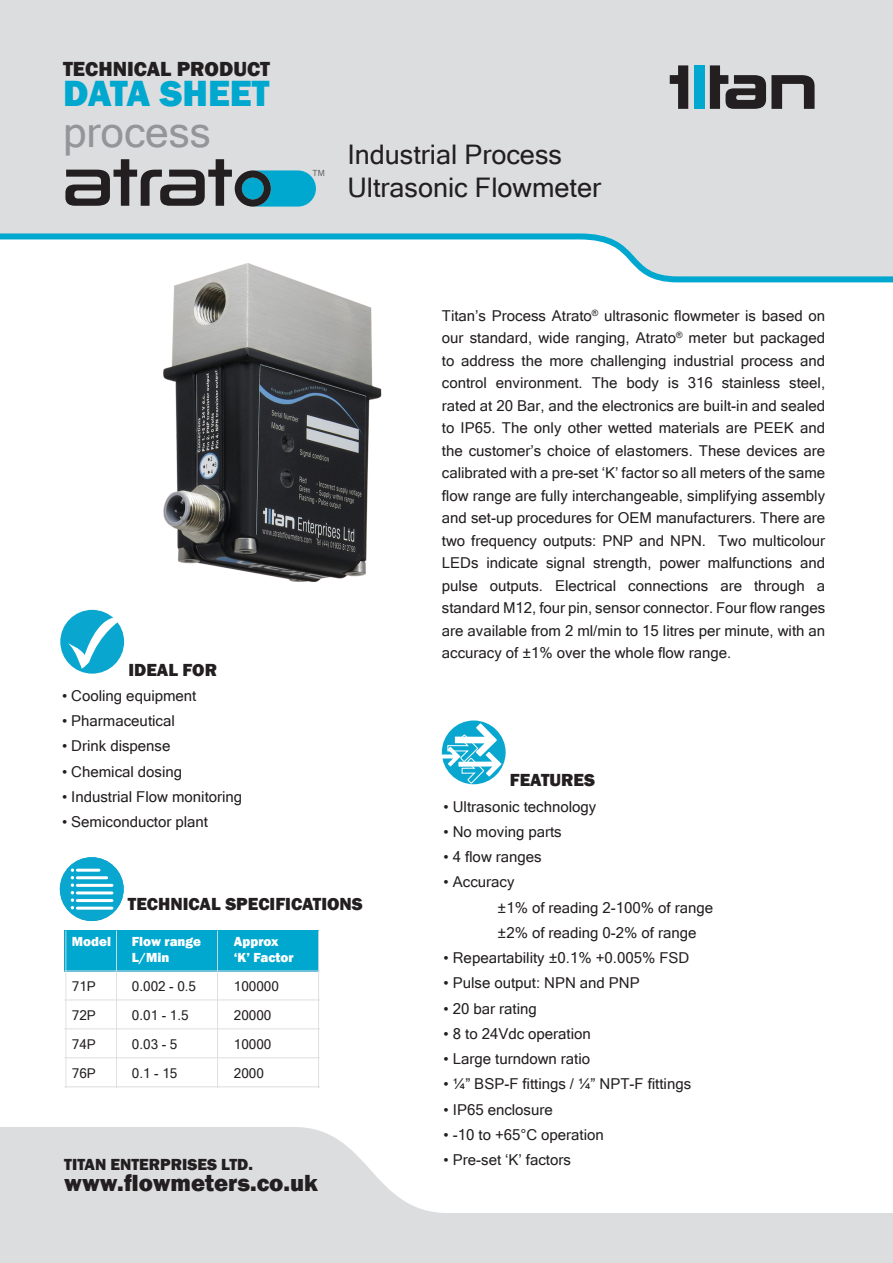
<style>
.page{position:relative;width:893px;height:1263px;background:#fff}
.page>*{position:absolute;margin:0;border:0;box-sizing:border-box;transform-origin:0 0}
.t1{font:42.15px "Microsoft Sans Serif";color:#939598}
.t2{font:800 37.5px "Franklin Gothic";color:#00a7cf}
.t3{font:27px "Microsoft Sans Serif";color:#231f20}
.t4{font:800 24px "Franklin Gothic";color:#231f20}
.t5{font:800 21px "Franklin Gothic";color:#231f20}
.t6{font:800 18px "Franklin Gothic";color:#231f20}
.t7{font:800 16.5px "Franklin Gothic";color:#231f20}
.t8{font:15px/22.5px "Microsoft Sans Serif";color:#231f20;text-align:justify}
.t9{font:13.5px "Microsoft Sans Serif";color:#231f20}
.t10{font:800 13.5px "Franklin Gothic";color:#fff}
.t11{font:8.55px "Microsoft Sans Serif";color:#636366}
</style>
<div class="page">
<svg style="left:442px;top:720px;width:64px;height:64px"></svg>
<svg style="left:442px;top:723px;width:59px;height:61px"></svg>
<div style="left:60px;top:610px;width:64px;height:64px;background:#09a7d0;border-radius:50%"></div>
<svg style="left:68px;top:617px;width:53px;height:52px"></svg>
<svg style="left:0;top:0;width:893px;height:283px;background:#d9dee1"></svg>
<div style="left:694px;top:65px;width:10px;height:44px;background:#00a7cf"></div>
<svg style="left:670px;top:65px;width:18px;height:44px"></svg>
<svg style="left:710px;top:65px;width:105px;height:44px;background:#7b7a7b"></svg>
<svg style="left:0;top:1127px;width:893px;height:136px;fill:#dcdddf"></svg>
<svg style="left:65px;top:159px;width:251px;height:48px;background:#79939b"></svg>
<img style="left:154px;top:258px;width:237px;height:324px">
<div style="left:60px;top:857px;width:64px;height:64px;background:#09a7d0;border-radius:50%"></div>
<hr style="left:77px;top:869px;width:22px;height:3px;background:#fff">
<hr style="left:77px;top:876px;width:30px;height:3px;background:#fff">
<hr style="left:77px;top:884px;width:35px;height:3px;background:#fff">
<hr style="left:77px;top:891px;width:35px;height:3px;background:#fff">
<hr style="left:77px;top:899px;width:35px;height:3px;background:#fff">
<hr style="left:77px;top:907px;width:35px;height:3px;background:#fff">
<svg style="left:71px;top:868px;width:3px;height:41px"></svg>
<div style="left:64px;top:930px;width:255px;height:42px;background:#00a7cf"></div>
<hr style="left:64px;top:971px;width:256px;height:1px;background:#dcdddf">
<hr style="left:64px;top:999px;width:256px;height:1px;background:#dcdddf">
<hr style="left:64px;top:1028px;width:256px;height:1px;background:#dcdddf">
<hr style="left:64px;top:1057px;width:256px;height:1px;background:#dcdddf">
<hr style="left:64px;top:1086px;width:256px;height:1px;background:#dcdddf">
<hr style="left:65px;top:930px;width:1px;height:158px;background:#dcdddf">
<hr style="left:116px;top:930px;width:1px;height:158px;background:#dcdddf">
<hr style="left:217px;top:930px;width:1px;height:158px;background:#dcdddf">
<hr style="left:318px;top:930px;width:1px;height:158px;background:#dcdddf">
<p class="t5" style="left:63px;top:56px;width:208px">TECHNICAL PRODUCT</p>
<p class="t2" style="left:63px;top:69px;width:208px">DATA SHEET</p>
<p class="t1" style="left:63px;top:105px;width:149px">process</p>
<p class="t11" style="left:313px;top:168px;width:14px">TM</p>
<p class="t3" style="left:347px;top:137px;width:216px">Industrial Process</p>
<p class="t3" style="left:347px;top:170px;width:255px">Ultrasonic Flowmeter</p>
<p class="t6" style="left:128px;top:658px;width:90px">IDEAL FOR</p>
<p class="t8" style="left:62px;top:684px;width:136px">• Cooling equipment</p>
<p class="t8" style="left:62px;top:709px;width:114px">• Pharmaceutical</p>
<p class="t8" style="left:62px;top:734px;width:110px">• Drink dispense</p>
<p class="t8" style="left:62px;top:760px;width:122px">• Chemical dosing</p>
<p class="t8" style="left:62px;top:785px;width:182px">• Industrial Flow monitoring</p>
<p class="t8" style="left:62px;top:810px;width:147px">• Semiconductor plant</p>
<p class="t6" style="left:128px;top:892px;width:236px">TECHNICAL SPECIFICATIONS</p>
<p class="t10" style="left:72px;top:933px;width:41px">Model</p>
<p class="t10" style="left:132px;top:933px;width:71px">Flow range</p>
<p class="t10" style="left:234px;top:933px;width:46px">Approx</p>
<p class="t10" style="left:132px;top:949px;width:39px">L/Min</p>
<p class="t10" style="left:234px;top:949px;width:61px">‘K’ Factor</p>
<p class="t9" style="left:72px;top:977px;width:26px">71P</p>
<p class="t9" style="left:132px;top:977px;width:66px">0.002 - 0.5</p>
<p class="t9" style="left:234px;top:977px;width:47px">100000</p>
<p class="t9" style="left:72px;top:1006px;width:26px">72P</p>
<p class="t9" style="left:132px;top:1006px;width:58px">0.01 - 1.5</p>
<p class="t9" style="left:234px;top:1006px;width:39px">20000</p>
<p class="t9" style="left:72px;top:1035px;width:26px">74P</p>
<p class="t9" style="left:132px;top:1035px;width:47px">0.03 - 5</p>
<p class="t9" style="left:234px;top:1035px;width:39px">10000</p>
<p class="t9" style="left:72px;top:1064px;width:26px">76P</p>
<p class="t9" style="left:132px;top:1064px;width:47px">0.1 - 15</p>
<p class="t9" style="left:234px;top:1064px;width:32px">2000</p>
<p class="t7" style="left:64px;top:1154px;width:190px">TITAN ENTERPRISES LTD.</p>
<p class="t4" style="left:64px;top:1167px;width:255px">www.flowmeters.co.uk</p>
<p class="t8" style="left:442px;top:304px;width:385px">Titan’s Process Atrato<sup>®</sup> ultrasonic flowmeter is based on our standard, wide ranging, Atrato<sup>®</sup> meter but packaged to address the more challenging industrial process and control environment. The body is 316 stainless steel, rated at 20 Bar, and the electronics are built-in and sealed to IP65. The only other wetted materials are PEEK and the customer’s choice of elastomers. These devices are calibrated with a pre-set ‘K’ factor so all meters of the same flow range are fully interchangeable, simplifying assembly and set-up procedures for OEM manufacturers. There are two frequency outputs: PNP and NPN. Two multicolour LEDs indicate signal strength, power malfunctions and pulse outputs. Electrical connections are through a standard M12, four pin, sensor connector. Four flow ranges are available from 2 ml/min to 15 litres per minute, with an accuracy of ±1% over the whole flow range.</p>
<p class="t6" style="left:510px;top:768px;width:87px">FEATURES</p>
<p class="t8" style="left:444px;top:795px;width:154px">• Ultrasonic technology</p>
<p class="t8" style="left:444px;top:820px;width:120px">• No moving parts</p>
<p class="t8" style="left:444px;top:845px;width:100px">• 4 flow ranges</p>
<p class="t8" style="left:444px;top:870px;width:72px">• Accuracy</p>
<p class="t8" style="left:498px;top:896px;width:217px">±1% of reading 2-100% of range</p>
<p class="t8" style="left:498px;top:921px;width:200px">±2% of reading 0-2% of range</p>
<p class="t8" style="left:444px;top:946px;width:247px">• Repeartability ±0.1% +0.005% FSD</p>
<p class="t8" style="left:444px;top:971px;width:198px">• Pulse output: NPN and PNP</p>
<p class="t8" style="left:444px;top:997px;width:95px">• 20 bar rating</p>
<p class="t8" style="left:444px;top:1022px;width:149px">• 8 to 24Vdc operation</p>
<p class="t8" style="left:444px;top:1047px;width:148px">• Large turndown ratio</p>
<p class="t8" style="left:444px;top:1072px;width:249px">• ¼” BSP-F fittings / ¼” NPT-F fittings</p>
<p class="t8" style="left:444px;top:1098px;width:111px">• IP65 enclosure</p>
<p class="t8" style="left:444px;top:1123px;width:162px">• -10 to +65°C operation</p>
<p class="t8" style="left:444px;top:1148px;width:129px">• Pre-set ‘K’ factors</p>
</div>
